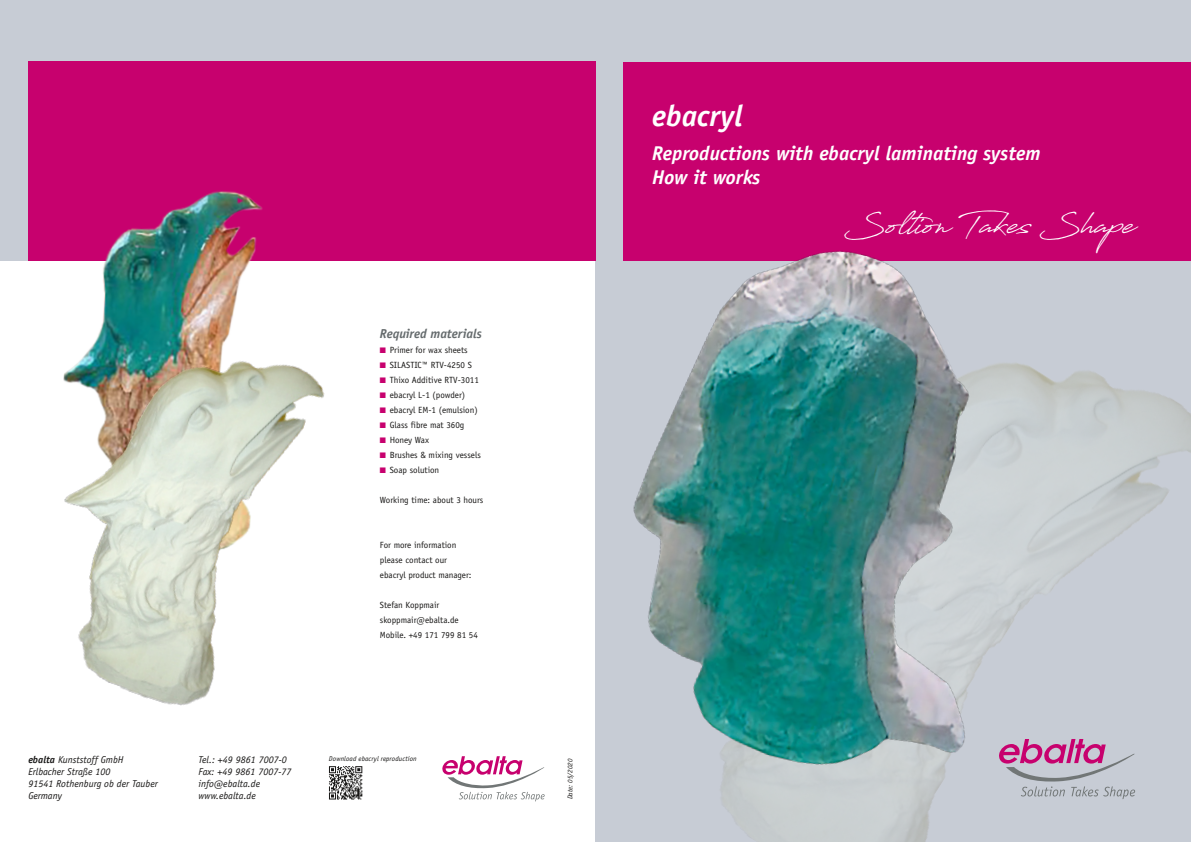
<style>
.page{position:relative;width:1191px;height:842px;background:#fff}
.page>*{position:absolute;margin:0;border:0;box-sizing:border-box;transform-origin:0 0}
.t1{font:32.8px "Antro Vectra Bolder";color:#fff}
.t2{font:italic 700 30px "Officina Sans";color:#fff}
.t3{font:italic 700 20px/24px "Officina Sans";color:#fff}
.t4{font:italic 700 13px "Officina Sans";letter-spacing:-.01em;color:#656b6d}
.t5{font:italic 10px/12px "Officina Sans";color:#181716}
.t6{font:9px/15px "Officina Sans";color:#181716}
.t7{font:italic 7px "Officina Sans";letter-spacing:.015em;color:#181716}
.s1{color:#c7016e}
.s2{font-weight:700}
</style>
<div class="page">
<div style="left:595px;top:0;width:596px;height:842px;background:#c7ccd5"></div>
<div style="left:624px;top:62px;width:567px;height:199px;background:#c7016e"></div>
<div style="left:0;top:0;width:595px;height:261px;background:#c7ccd5"></div>
<div style="left:28px;top:62px;width:567px;height:199px;background:#c7016e"></div>
<svg style="left:442px;top:756px;width:102px;height:45px"></svg>
<img style="left:1094px;top:372px;width:97px;height:420px">
<img style="left:623px;top:130px;width:471px;height:712px">
<img style="left:103px;top:191px;width:160px;height:88px">
<img style="left:63px;top:279px;width:300px;height:494px">
<svg style="left:329px;top:766px;width:33px;height:33px"></svg>
<svg style="left:999px;top:739px;width:136px;height:60px"></svg>
<h3 class="t4" style="left:380px;top:326px;width:104px">Required materials</h3>
<p class="t6" style="left:380px;top:343px;width:89px"><span class="s1">■</span> Primer for wax sheets</p>
<p class="t6" style="left:380px;top:358px;width:94px"><span class="s1">■</span> SILASTIC™ RTV-4250 S</p>
<p class="t6" style="left:380px;top:373px;width:101px"><span class="s1">■</span> Thixo Additive RTV-3011</p>
<p class="t6" style="left:380px;top:388px;width:87px"><span class="s1">■</span> ebacryl L-1 (powder)</p>
<p class="t6" style="left:380px;top:403px;width:99px"><span class="s1">■</span> ebacryl EM-1 (emulsion)</p>
<p class="t6" style="left:380px;top:418px;width:86px"><span class="s1">■</span> Glass fibre mat 360g</p>
<p class="t6" style="left:380px;top:433px;width:51px"><span class="s1">■</span> Honey Wax</p>
<p class="t6" style="left:380px;top:448px;width:103px"><span class="s1">■</span> Brushes &amp; mixing vessels</p>
<p class="t6" style="left:380px;top:463px;width:61px"><span class="s1">■</span> Soap solution</p>
<p class="t6" style="left:380px;top:493px;width:105px">Working time: about 3 hours</p>
<p class="t6" style="left:380px;top:538px;width:93px">For more information please contact our ebacryl product manager:</p>
<p class="t6" style="left:380px;top:598px;width:100px">Stefan Koppmair skoppmair@ebalta.de<br>Mobile. +49 171 799 81 54</p>
<p class="t7" style="left:329px;top:754px;width:89px">Download ebacryl reproduction</p>
<p class="t5" style="left:28px;top:754px;width:131px"><span class="s2">ebalta</span> Kunststoff GmbH<br>Erlbacher Straße 100<br>91541 Rothenburg ob der Tauber<br>Germany</p>
<p class="t5" style="left:198px;top:754px;width:94px">Tel.: +49 9861 7007-0<br>Fax: +49 9861 7007-77 info@ebalta.de www.ebalta.de</p>
<p class="t7" style="left:566px;top:799px;width:42px;rotate:-90deg">Date: 05/2020</p>
<h2 class="t2" style="left:652px;top:97px;width:92px">ebacryl</h2>
<h3 class="t3" style="left:652px;top:141px;width:390px">Reproductions with ebacryl laminating system<br>How it works</h3>
<h1 class="t1" style="left:843px;top:201px;width:292px">Soltion Takes Shape</h1>
</div>
